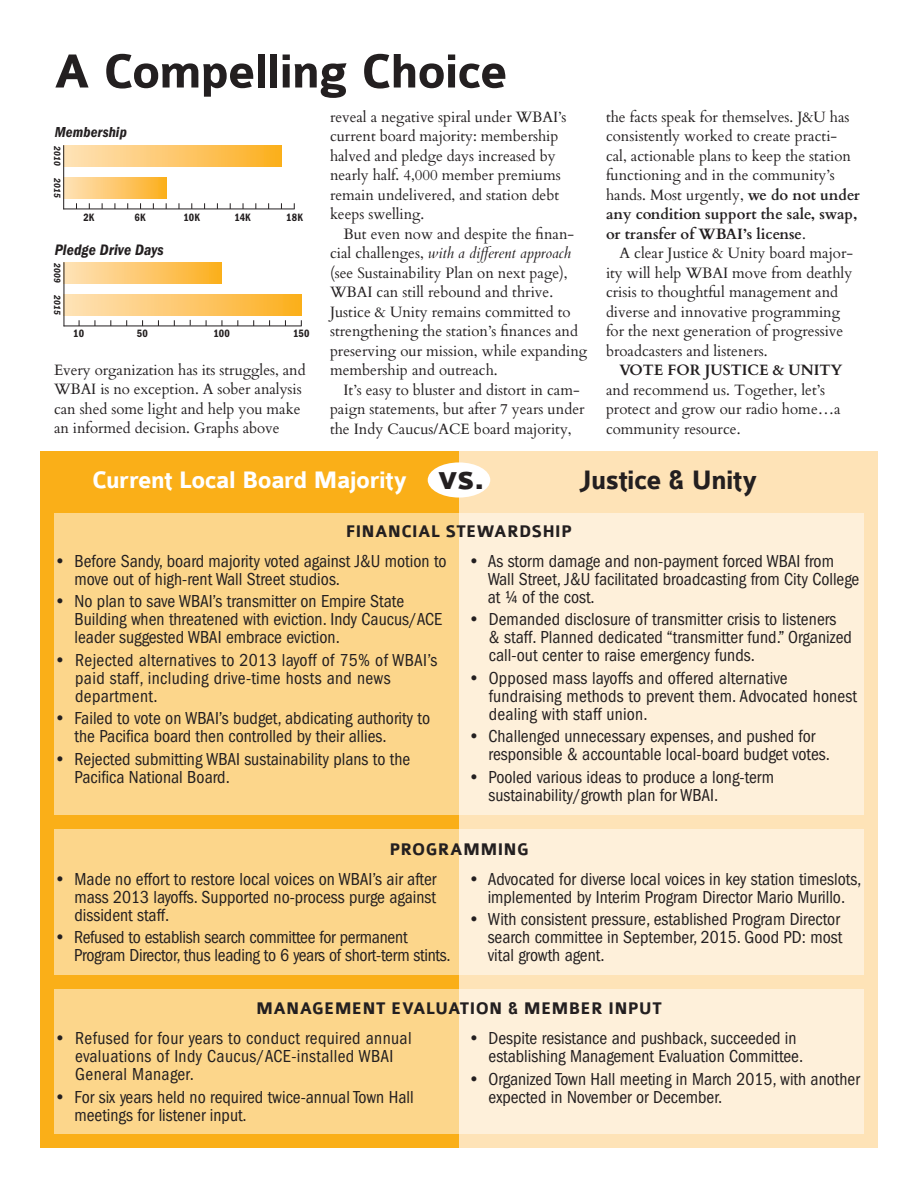
<style>
.page{position:relative;width:918px;height:1188px;background:#fff}
.page>*{position:absolute;margin:0;border:0;box-sizing:border-box;transform-origin:0 0}
.t1{font:700 51px "Colaborate";letter-spacing:-.02em;color:#231f20}
.t2{font:700 28.5px "Colaborate";letter-spacing:-.02em;color:#231f20}
.t3{font:700 25.5px "Colaborate";letter-spacing:-.02em;color:#fff}
.t4{font:condensed 18px/18px "Franklin Gothic";color:#231f20}
.t5{font:condensed 18px/18px "Franklin Gothic";letter-spacing:.02em;color:#231f20}
.t6{font:700 18px "Colaborate";letter-spacing:.015em;color:#231f20}
.t7{font:italic 600 condensed 15.75px "Franklin Gothic";letter-spacing:.005em;color:#231f20}
.t8{font:15px/19.5px "Cardo";color:#231f20}
.t9{font:700 15px "Cardo";color:#231f20}
.t10{font:italic 600 condensed 15px "Franklin Gothic";letter-spacing:.01em;color:#231f20}
.t11{font:600 condensed 10.95px "Franklin Gothic";letter-spacing:.01em;color:#231f20;scale:.96 1}
.t12{font:italic 600 condensed 9.45px "Franklin Gothic";letter-spacing:.005em;color:#231f20}
.s1{font-style:italic}
.s2{font-weight:700}
.s3{font-size:36.9px;color:#231f20}
.s4{font-family:"Goudy Old Style T";font-stretch:normal}
</style>
<div class="page">
<div style="left:40px;top:451px;width:419px;height:697px;background:#faaf18"></div>
<div style="left:459px;top:451px;width:419px;height:697px;background:#fee3b7"></div>
<div style="left:64px;top:262px;width:158px;height:21px;background:linear-gradient(to right,#ffe2ba,#fcb021)"></div>
<hr style="left:64px;top:326px;width:238px;height:1px;background:#231f20">
<div style="left:64px;top:294px;width:238px;height:22px;background:linear-gradient(to right,#ffe2ba,#fcaf20)"></div>
<hr style="left:64px;top:262px;width:1px;height:64px;background:#231f20">
<hr style="left:63px;top:209px;width:232px;height:1px;background:#231f20">
<div style="left:63px;top:177px;width:103px;height:22px;background:linear-gradient(to right,#ffe2bb,#fcb021)"></div>
<div style="left:63px;top:145px;width:219px;height:21px;background:linear-gradient(to right,#ffe2bb,#fcaf20)"></div>
<hr style="left:63px;top:145px;width:1px;height:64px;background:#231f20">
<svg style="left:54px;top:513px;width:810px;height:301px;background:#fce2b1"></svg>
<svg style="left:54px;top:829px;width:810px;height:146px;background:#fde3b2"></svg>
<svg style="left:54px;top:990px;width:810px;height:144px;background:#fde3b2"></svg>
<div style="left:428px;top:462px;width:62px;height:36px;background:#fff;border-radius:50%"></div>
<h1 class="t1" style="left:54px;top:45px;width:455px">A Compelling Choice</h1>
<p class="t8" style="left:330px;top:107px;width:238px">reveal a negative spiral under WBAI’s current board majority: membership halved and pledge days increased by nearly half. 4,000 member premiums remain undelivered, and station debt keeps swelling.</p>
<p class="t8" style="left:330px;top:224px;width:259px;text-indent:14px">But even now and despite the finan&shy;cial challenges, <span class="s1">with a different approach </span>(see Sustainability Plan on next page), WBAI can still rebound and thrive.<br>Justice &amp; Unity remains committed to strengthening the station’s finances and preserving our mission, while expanding membership and outreach.</p>
<p class="t8" style="left:330px;top:380px;width:256px;text-indent:14px">It’s easy to bluster and distort in cam&shy;paign statements, but after 7 years under the Indy Caucus/ACE board majority,</p>
<p class="t10" style="left:55px;top:124px;width:74px">Membership</p>
<p class="t12" style="left:63px;top:146px;width:21px;rotate:90deg">2010</p>
<p class="t12" style="left:63px;top:178px;width:21px;rotate:90deg">2015</p>
<p class="t11" style="left:83px;top:211px;width:13px">2K</p>
<p class="t11" style="left:135px;top:211px;width:13px">6K</p>
<p class="t11" style="left:184px;top:211px;width:19px">10K</p>
<p class="t11" style="left:234px;top:211px;width:19px">14K</p>
<p class="t11" style="left:286px;top:211px;width:19px">18K</p>
<p class="t7" style="left:55px;top:241px;width:110px">Pledge Drive Days</p>
<p class="t12" style="left:63px;top:263px;width:21px;rotate:90deg">2009</p>
<p class="t12" style="left:63px;top:295px;width:21px;rotate:90deg">2015</p>
<p class="t11" style="left:73px;top:327px;width:13px">10</p>
<p class="t11" style="left:137px;top:327px;width:13px">50</p>
<p class="t11" style="left:213px;top:327px;width:19px">100</p>
<p class="t11" style="left:293px;top:327px;width:19px">150</p>
<p class="t8" style="left:54px;top:360px;width:253px">Every organization has its struggles, and WBAI is no exception. A sober analysis can shed some light and help you make an informed decision. Graphs above</p>
<p class="t8" style="left:606px;top:107px;width:255px">the facts speak for themselves. J&amp;U has consistently worked to create practi&shy;cal, actionable plans to keep the station functioning and in the community’s hands. Most urgently, <span class="s2">we do not under any condition support the sale, swap, or transfer of WBAI’s license</span>.</p>
<p class="t8" style="left:606px;top:244px;width:249px;text-indent:14px">A clear Justice &amp; Unity board major&shy;ity will help WBAI move from deathly crisis to thoughtful management and diverse and innovative programming for the next generation of progressive broadcasters and listeners.</p>
<p class="t9" style="left:620px;top:360px;width:224px">VOTE FOR JUSTICE &amp; UNITY</p>
<p class="t8" style="left:606px;top:380px;width:236px">and recommend us. Together, let’s protect and grow our radio home…a community resource.</p>
<h3 class="t3" style="left:92px;top:467px;width:394px">Current Local Board Majority <span class="s3">vs.</span></h3>
<h2 class="t2" style="left:579px;top:466px;width:180px">Justice &amp; Unity</h2>
<p class="t6" style="left:346px;top:522px;width:228px">FINANCIAL STEWARDSHIP</p>
<p class="t4" style="left:488px;top:552px;width:373px;text-indent:-20px"><span class="s4">•</span> As storm damage and non-payment forced WBAI from<br>Wall Street, J&amp;U facilitated broadcasting from City College at ¼ of the cost.</p>
<p class="t4" style="left:489px;top:611px;width:365px;text-indent:-21px"><span class="s4">•</span> Demanded disclosure of transmitter crisis to listeners<br>&amp; staff. Planned dedicated “transmitter fund.” Organized call-out center to raise emergency funds.</p>
<p class="t4" style="left:489px;top:669px;width:370px;text-indent:-21px"><span class="s4">•</span> Opposed mass layoffs and offered alternative fundraising methods to prevent them. Advocated honest dealing with staff union.</p>
<p class="t4" style="left:489px;top:728px;width:343px;text-indent:-21px"><span class="s4">•</span> Challenged unnecessary expenses, and pushed for responsible &amp; accountable local-board budget votes.</p>
<p class="t4" style="left:489px;top:768px;width:287px;text-indent:-21px"><span class="s4">•</span> Pooled various ideas to produce a long-term sustainability/growth plan for WBAI.</p>
<p class="t4" style="left:75px;top:552px;width:374px;text-indent:-21px"><span class="s4">•</span> Before Sandy, board majority voted against J&amp;U motion to move out of high-rent Wall Street studios.</p>
<p class="t4" style="left:75px;top:593px;width:369px;text-indent:-21px"><span class="s4">•</span> No plan to save WBAI’s transmitter on Empire State<br>Building when threatened with eviction. Indy Caucus/ACE leader suggested WBAI embrace eviction.</p>
<p class="t5" style="left:75px;top:651px;width:364px;text-indent:-21px"><span class="s4">•</span> Rejected alternatives to 2013 layoff of 75% of WBAI’s paid staff, including drive-time hosts and news department.</p>
<p class="t4" style="left:75px;top:710px;width:357px;text-indent:-21px"><span class="s4">•</span> Failed to vote on WBAI’s budget, abdicating authority to the Pacifica board then controlled by their allies.</p>
<p class="t4" style="left:75px;top:750px;width:337px;text-indent:-21px"><span class="s4">•</span> Rejected submitting WBAI sustainability plans to the<br>Pacifica National Board.</p>
<p class="t6" style="left:389px;top:840px;width:141px">PROGRAMMING</p>
<p class="t4" style="left:468px;top:870px;width:395px;text-align:center"><span class="s4">•</span> Advocated for diverse local voices in key station timeslots, implemented by Interim Program Director Mario Murillo.</p>
<p class="t4" style="left:488px;top:910px;width:356px;text-indent:-20px"><span class="s4">•</span> With consistent pressure, established Program Director search committee in September, 2015. Good PD: most vital growth agent.</p>
<p class="t4" style="left:75px;top:870px;width:363px;text-align:justify;text-indent:-21px"><span class="s4">•</span> Made no effort to restore local voices on WBAI’s air after mass 2013 layoffs. Supported no-process purge against dissident staff.</p>
<p class="t4" style="left:74px;top:928px;width:378px;text-indent:-20px"><span class="s4">•</span> Refused to establish search committee for permanent<br>Program Director, thus leading to 6 years of short-term stints.</p>
<p class="t6" style="left:256px;top:999px;width:407px">MANAGEMENT EVALUATION &amp; MEMBER INPUT</p>
<p class="t4" style="left:489px;top:1029px;width:316px;text-indent:-21px"><span class="s4">•</span> Despite resistance and pushback, succeeded in establishing Management Evaluation Committee.</p>
<p class="t4" style="left:489px;top:1070px;width:373px;text-indent:-21px"><span class="s4">•</span> Organized Town Hall meeting in March 2015, with another expected in November or December.</p>
<p class="t5" style="left:75px;top:1029px;width:338px;text-indent:-21px"><span class="s4">•</span> Refused for four years to conduct required annual evaluations of Indy Caucus/ACE-installed WBAI<br>General Manager.</p>
<p class="t4" style="left:75px;top:1088px;width:341px;text-indent:-21px"><span class="s4">•</span> For six years held no required twice-annual Town Hall meetings for listener input.</p>
</div>
